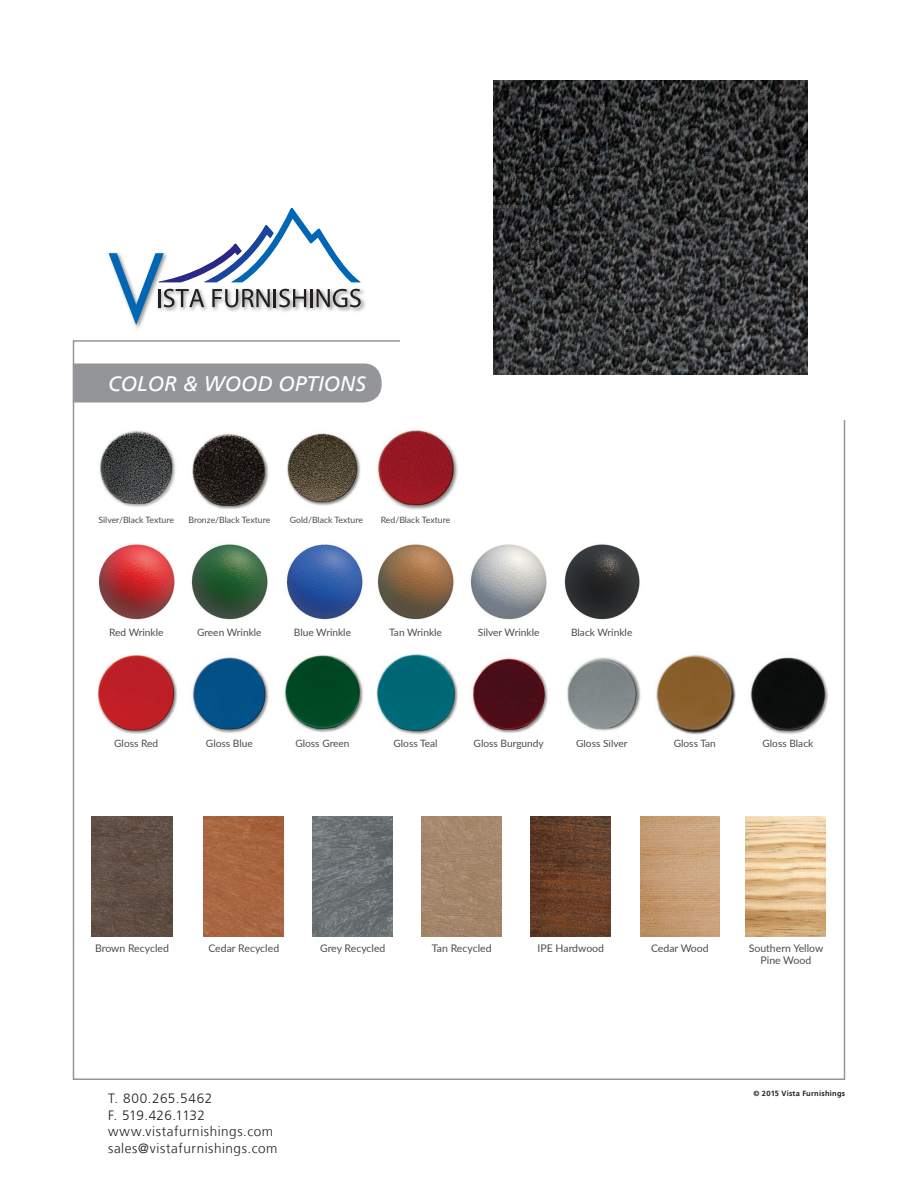
<style>
.page{position:relative;width:918px;height:1188px;background:#fff}
.page>*{position:absolute;margin:0;border:0;box-sizing:border-box;transform-origin:0 0}
.t1{font:italic 21px "Frutiger LT";color:#fff}
.t2{font:300 13.5px/16.5px "Frutiger LT";letter-spacing:.04em;color:#231f20}
.t3{font:10.5px/12px "Lato";color:#4b4c4d;text-align:center}
.t4{font:10.2px "Lato";color:#4b4c4d}
.t5{font:8.7px "Lato";color:#4b4c4d}
.t6{font:700 7.5px "Frutiger LT";letter-spacing:.035em;color:#231f20}
</style>
<div class="page">
<div style="left:73px;top:364px;width:309px;height:39px;background:#939598"></div>
<img style="left:361px;top:289px;width:5px;height:22px">
<svg style="left:109px;top:208px;width:252px;height:117px"></svg>
<img style="left:493px;top:80px;width:315px;height:295px">
<img style="left:286px;top:544px;width:77px;height:76px">
<img style="left:377px;top:544px;width:77px;height:76px">
<img style="left:564px;top:544px;width:76px;height:76px">
<img style="left:470px;top:544px;width:77px;height:76px">
<img style="left:98px;top:544px;width:77px;height:76px">
<img style="left:191px;top:544px;width:77px;height:76px">
<img style="left:284px;top:654px;width:80px;height:79px">
<img style="left:376px;top:654px;width:82px;height:81px">
<img style="left:567px;top:657px;width:74px;height:74px">
<img style="left:472px;top:658px;width:76px;height:76px">
<img style="left:97px;top:654px;width:81px;height:81px">
<img style="left:192px;top:657px;width:77px;height:76px">
<img style="left:656px;top:655px;width:80px;height:80px">
<img style="left:750px;top:657px;width:79px;height:78px">
<img style="left:287px;top:433px;width:74px;height:73px">
<img style="left:377px;top:430px;width:81px;height:80px">
<img style="left:99px;top:430px;width:76px;height:77px">
<img style="left:192px;top:434px;width:77px;height:75px">
<img style="left:204px;top:816px;width:80px;height:121px">
<img style="left:92px;top:816px;width:80px;height:121px">
<img style="left:313px;top:816px;width:80px;height:121px">
<img style="left:422px;top:816px;width:80px;height:120px">
<img style="left:640px;top:817px;width:80px;height:120px">
<img style="left:531px;top:816px;width:80px;height:121px">
<img style="left:746px;top:816px;width:80px;height:121px">
<p class="t1" style="left:108px;top:371px;width:259px">COLOR &amp; WOOD OPTIONS</p>
<p class="t5" style="left:98px;top:513px;width:77px">Silver/Black Texture</p>
<p class="t5" style="left:189px;top:513px;width:83px">Bronze/Black Texture</p>
<p class="t5" style="left:290px;top:513px;width:75px">Gold/Black Texture</p>
<p class="t5" style="left:381px;top:513px;width:71px">Red/Black Texture</p>
<p class="t4" style="left:109px;top:625px;width:56px">Red Wrinkle</p>
<p class="t4" style="left:197px;top:625px;width:66px">Green Wrinkle</p>
<p class="t4" style="left:294px;top:625px;width:59px">Blue Wrinkle</p>
<p class="t4" style="left:389px;top:625px;width:54px">Tan Wrinkle</p>
<p class="t4" style="left:478px;top:625px;width:63px">Silver Wrinkle</p>
<p class="t4" style="left:571px;top:625px;width:63px">Black Wrinkle</p>
<p class="t4" style="left:114px;top:736px;width:46px">Gloss Red</p>
<p class="t4" style="left:206px;top:736px;width:48px">Gloss Blue</p>
<p class="t4" style="left:295px;top:736px;width:56px">Gloss Green</p>
<p class="t4" style="left:393px;top:736px;width:46px">Gloss Teal</p>
<p class="t4" style="left:474px;top:736px;width:72px">Gloss Burgundy</p>
<p class="t4" style="left:576px;top:736px;width:53px">Gloss Silver</p>
<p class="t4" style="left:674px;top:736px;width:44px">Gloss Tan</p>
<p class="t4" style="left:762px;top:736px;width:52px">Gloss Black</p>
<p class="t3" style="left:95px;top:942px;width:75px">Brown Recycled</p>
<p class="t3" style="left:208px;top:942px;width:72px">Cedar Recycled</p>
<p class="t3" style="left:320px;top:942px;width:67px">Grey Recycled</p>
<p class="t3" style="left:432px;top:942px;width:61px">Tan Recycled</p>
<p class="t3" style="left:538px;top:942px;width:68px">IPE Hardwood</p>
<p class="t3" style="left:651px;top:942px;width:59px">Cedar Wood</p>
<p class="t3" style="left:749px;top:942px;width:76px">Southern Yellow<br>Pine Wood</p>
<h2 class="t2" style="left:108px;top:1091px;width:171px">T. 800.265.5462<br>F. 519.426.1132 www.vistafurnishings.com sales@vistafurnishings.com</h2>
<p class="t6" style="left:754px;top:1089px;width:93px">© 2015 Vista Furnishings</p>
</div>
